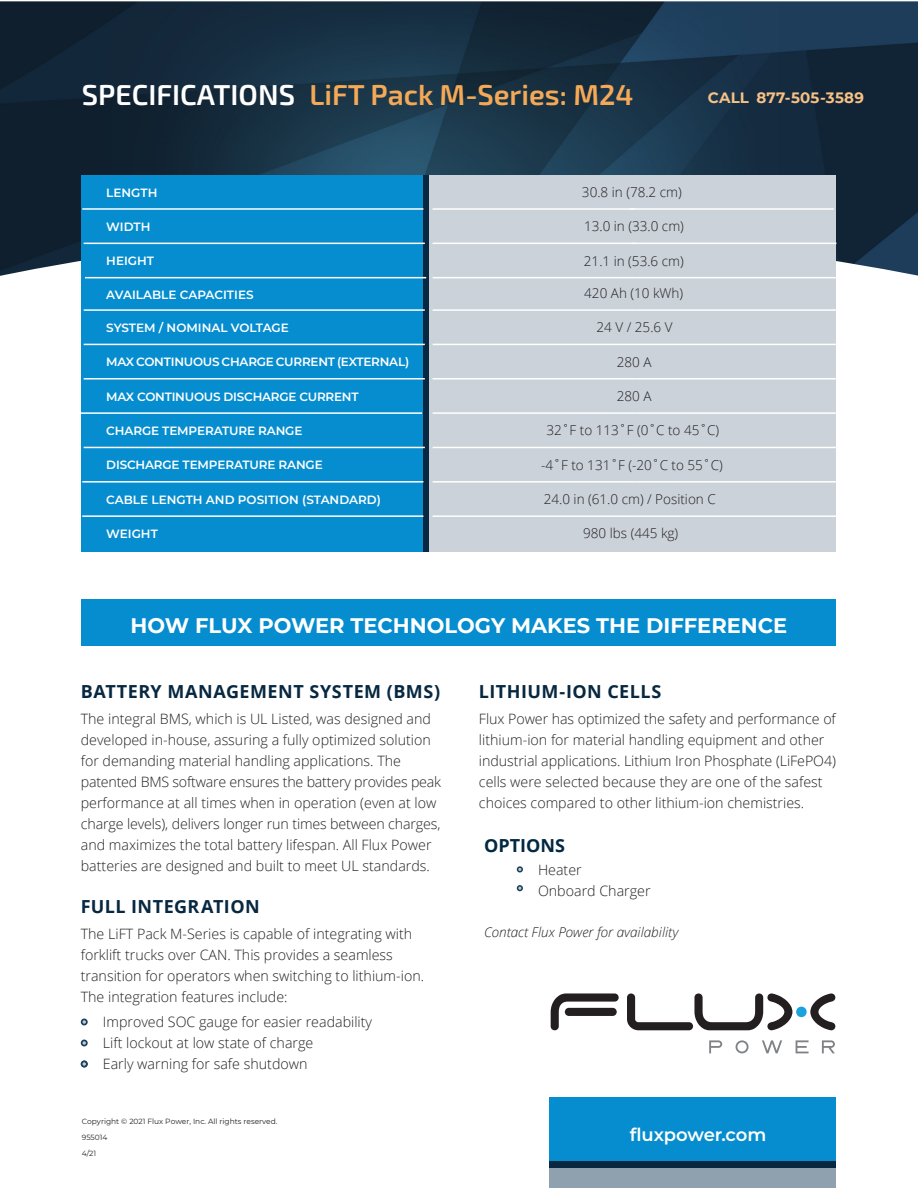
<style>
.page{position:relative;width:918px;height:1188px;background:#fff}
.page>*{position:absolute;margin:0;border:0;box-sizing:border-box;transform-origin:0 0}
.t1{font:600 28.8px "Exo 2";color:#f5a957}
.t2{font:700 21px "Montserrat";color:#fff}
.t3{font:700 18px "Open Sans";letter-spacing:.025em;color:#072840}
.t4{font:600 18px "Montserrat";letter-spacing:-.01em;color:#fff}
.t5{font:700 18px "Open Sans";color:#022941}
.t6{font:700 15px "Montserrat";letter-spacing:.015em;color:#f8c185}
.t7{font:300 14.25px/21px "Open Sans";color:#231f20}
.t8{font:300 13.5px "Open Sans";color:#231f20}
.t9{font:italic 300 13.5px "Open Sans";color:#231f20}
.t10{font:300 13.5px "Open Sans";color:#221e1f}
.t11{font:600 12px "Montserrat";letter-spacing:-.01em;color:#fff}
.t12{font:7.5px/16px "Montserrat";color:#231f20}
.s1{color:#fff}
</style>
<div class="page">
<img style="left:0;top:1px;width:918px;height:276px">
<div style="left:82px;top:599px;width:754px;height:47px;background:#068dcf"></div>
<div style="left:81px;top:1019px;width:7px;height:6px;background:#18405c;border-radius:50%"></div>
<svg style="left:82px;top:1020px;width:4px;height:4px"></svg>
<div style="left:81px;top:1040px;width:7px;height:6px;background:#18405c;border-radius:50%"></div>
<svg style="left:82px;top:1041px;width:4px;height:4px"></svg>
<div style="left:420px;top:175px;width:9px;height:377px;background:#072840"></div>
<div style="left:429px;top:175px;width:407px;height:377px;background:#cbd2da"></div>
<div style="left:82px;top:175px;width:341px;height:377px;background:#068dcf"></div>
<hr style="left:82px;top:208px;width:341px;height:2px;background:#fff">
<hr style="left:433px;top:208px;width:202px;height:2px;background:#fff">
<hr style="left:630px;top:208px;width:204px;height:2px;background:#fff">
<hr style="left:84px;top:243px;width:341px;height:1px;background:#fff">
<hr style="left:433px;top:243px;width:202px;height:1px;background:#fff">
<hr style="left:632px;top:243px;width:204px;height:1px;background:#fff">
<hr style="left:85px;top:277px;width:341px;height:1px;background:#fff">
<hr style="left:433px;top:277px;width:202px;height:1px;background:#fff">
<hr style="left:635px;top:277px;width:204px;height:1px;background:#fff">
<hr style="left:84px;top:309px;width:341px;height:2px;background:#fff">
<hr style="left:433px;top:309px;width:202px;height:2px;background:#fff">
<hr style="left:635px;top:309px;width:204px;height:2px;background:#fff">
<hr style="left:84px;top:344px;width:341px;height:1px;background:#fff">
<hr style="left:433px;top:344px;width:202px;height:1px;background:#fff">
<hr style="left:635px;top:344px;width:204px;height:1px;background:#fff">
<hr style="left:84px;top:378px;width:341px;height:2px;background:#fff">
<hr style="left:433px;top:378px;width:202px;height:2px;background:#fff">
<hr style="left:635px;top:378px;width:204px;height:2px;background:#fff">
<hr style="left:81px;top:412px;width:341px;height:2px;background:#fff">
<hr style="left:433px;top:412px;width:202px;height:2px;background:#fff">
<hr style="left:635px;top:412px;width:204px;height:2px;background:#fff">
<hr style="left:84px;top:447px;width:341px;height:1px;background:#fff">
<hr style="left:433px;top:447px;width:202px;height:1px;background:#fff">
<hr style="left:635px;top:447px;width:204px;height:1px;background:#fff">
<hr style="left:82px;top:481px;width:341px;height:2px;background:#fff">
<hr style="left:433px;top:481px;width:202px;height:2px;background:#fff">
<hr style="left:635px;top:481px;width:204px;height:2px;background:#fff">
<hr style="left:82px;top:515px;width:341px;height:2px;background:#fff">
<hr style="left:433px;top:515px;width:202px;height:2px;background:#fff">
<hr style="left:635px;top:515px;width:204px;height:2px;background:#fff">
<div style="left:550px;top:1097px;width:286px;height:64px;background:#068dcf"></div>
<div style="left:550px;top:1167px;width:286px;height:21px;background:#8fa0af"></div>
<div style="left:550px;top:1161px;width:286px;height:6px;background:#072840"></div>
<svg style="left:551px;top:993px;width:68px;height:37px"></svg>
<svg style="left:627px;top:993px;width:208px;height:37px"></svg>
<svg style="left:709px;top:1040px;width:13px;height:13px"></svg>
<svg style="left:736px;top:1040px;width:13px;height:13px"></svg>
<svg style="left:762px;top:1040px;width:20px;height:13px"></svg>
<svg style="left:796px;top:1040px;width:13px;height:13px"></svg>
<svg style="left:822px;top:1040px;width:13px;height:13px"></svg>
<div style="left:81px;top:1061px;width:7px;height:6px;background:#18405c;border-radius:50%"></div>
<svg style="left:82px;top:1062px;width:4px;height:4px"></svg>
<svg style="left:517px;top:866px;width:6px;height:6px"></svg>
<svg style="left:517px;top:885px;width:6px;height:6px"></svg>
<h1 class="t1" style="left:82px;top:74px;width:553px"><span class="s1">SPECIFICATIONS</span> LiFT Pack M-Series: M24</h1>
<p class="t6" style="left:708px;top:87px;width:158px">CALL 877-505-3589</p>
<p class="t11" style="left:106px;top:184px;width:53px">LENGTH</p>
<p class="t8" style="left:582px;top:183px;width:101px">30.8 in (78.2 cm)</p>
<p class="t11" style="left:106px;top:218px;width:46px">WIDTH</p>
<p class="t8" style="left:584px;top:217px;width:101px">13.0 in (33.0 cm)</p>
<p class="t11" style="left:106px;top:252px;width:49px">HEIGHT</p>
<p class="t10" style="left:584px;top:251px;width:101px">21.1 in (53.6 cm)</p>
<p class="t11" style="left:106px;top:286px;width:149px">AVAILABLE CAPACITIES</p>
<p class="t8" style="left:584px;top:283px;width:101px">420 Ah (10 kWh)</p>
<p class="t11" style="left:106px;top:319px;width:184px">SYSTEM / NOMINAL VOLTAGE</p>
<p class="t8" style="left:597px;top:318px;width:77px">24 V / 25.6 V</p>
<p class="t11" style="left:106px;top:354px;width:304px">MAX CONTINUOUS CHARGE CURRENT (EXTERNAL)</p>
<p class="t8" style="left:617px;top:352px;width:36px">280 A</p>
<p class="t11" style="left:106px;top:388px;width:254px">MAX CONTINUOUS DISCHARGE CURRENT</p>
<p class="t8" style="left:617px;top:387px;width:36px">280 A</p>
<p class="t11" style="left:106px;top:422px;width:198px">CHARGE TEMPERATURE RANGE</p>
<p class="t8" style="left:546px;top:421px;width:174px">32˚F to 113˚F (0˚C to 45˚C)</p>
<p class="t11" style="left:106px;top:457px;width:218px">DISCHARGE TEMPERATURE RANGE</p>
<p class="t8" style="left:541px;top:456px;width:183px">-4˚F to 131˚F (-20˚C to 55˚C)</p>
<p class="t11" style="left:106px;top:491px;width:276px">CABLE LENGTH AND POSITION (STANDARD)</p>
<p class="t8" style="left:544px;top:490px;width:174px">24.0 in (61.0 cm) / Position C</p>
<p class="t11" style="left:106px;top:525px;width:53px">WEIGHT</p>
<p class="t8" style="left:583px;top:524px;width:97px">980 lbs (445 kg)</p>
<h2 class="t2" style="left:131px;top:610px;width:658px">HOW FLUX POWER TECHNOLOGY MAKES THE DIFFERENCE</h2>
<p class="t3" style="left:81px;top:679px;width:361px">BATTERY MANAGEMENT SYSTEM (BMS)</p>
<p class="t7" style="left:81px;top:708px;width:362px">The integral BMS, which is UL Listed, was designed and developed in-house, assuring a fully optimized solution for demanding material handling applications. The patented BMS software ensures the battery provides peak performance at all times when in operation (even at low charge levels), delivers longer run times between charges, and maximizes the total battery lifespan. All Flux Power batteries are designed and built to meet UL standards.</p>
<p class="t3" style="left:81px;top:894px;width:180px">FULL INTEGRATION</p>
<p class="t7" style="left:81px;top:923px;width:345px">The LiFT Pack M-Series is capable of integrating with forklift trucks over CAN. This provides a seamless transition for operators when switching to lithium-ion.<br>The integration features include:</p>
<p class="t7" style="left:103px;top:1011px;width:271px">Improved SOC gauge for easier readability<br>Lift lockout at low state of charge<br>Early warning for safe shutdown</p>
<p class="t12" style="left:82px;top:1113px;width:197px">Copyright © 2021 Flux Power, Inc. All rights reserved.<br>955014<br>4/21</p>
<p class="t3" style="left:479px;top:679px;width:184px">LITHIUM-ION CELLS</p>
<p class="t7" style="left:479px;top:707px;width:359px">Flux Power has optimized the safety and performance of lithium-ion for material handling equipment and other industrial applications. Lithium Iron Phosphate (LiFePO4) cells were selected because they are one of the safest choices compared to other lithium-ion chemistries.</p>
<p class="t5" style="left:484px;top:833px;width:82px">OPTIONS</p>
<p class="t7" style="left:538px;top:859px;width:114px">Heater<br>Onboard Charger</p>
<p class="t9" style="left:484px;top:923px;width:196px">Contact Flux Power for availability</p>
<p class="t4" style="left:630px;top:1122px;width:138px">fluxpower.com</p>
</div>
